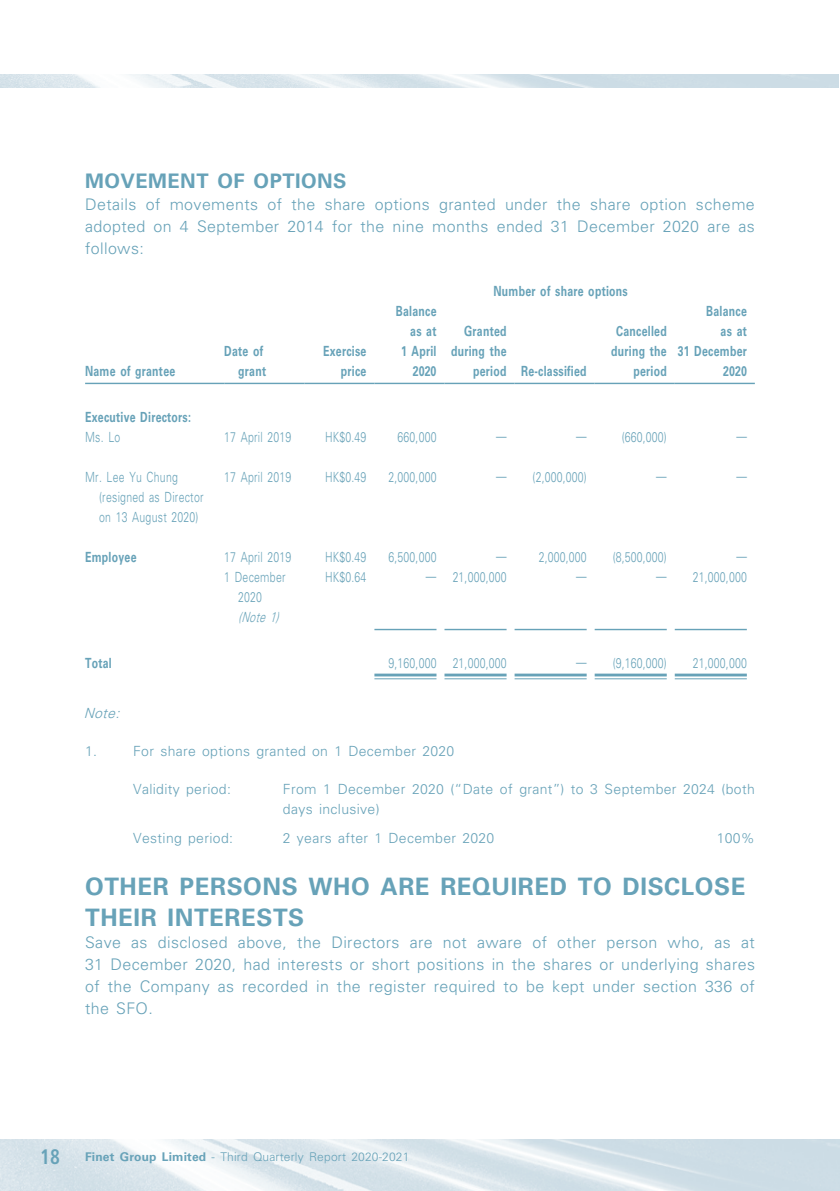
<style>
.page{position:relative;width:840px;height:1191px;background:#fff}
.page>*{position:absolute;margin:0;border:0;box-sizing:border-box;transform-origin:0 0}
._03_Title{font:700 24px/30px "Univers LT Std";letter-spacing:.025em;color:#67a2b8}
._03_H1{font:700 20px "Univers LT Std";letter-spacing:.025em;color:#67a2b8}
._01_Body_Text{font:300 16px/22px "Univers LT Std";letter-spacing:.025em;color:#67a2b8;text-align:justify}
._11_P0{font:300 16px/22px "Univers LT Std";letter-spacing:.025em;color:#67a2b8;text-align:justify}
._11_P0-2{font:300 14px "Univers LT Std";letter-spacing:.015em;color:#67a2b8;scale:.75 1}
._11_P0-3{font:700 14px/20px "Univers LT Std";letter-spacing:.025em;color:#67a2b8;text-align:right;scale:.75 1}
._15_Table_Stub{font:300 14px/20px "Univers LT Std";letter-spacing:.025em;color:#67a2b8;scale:.75 1}
._02_Note_Text{font:300 14px/20px "Univers LT Std";letter-spacing:.025em;color:#67a2b8}
._15_Table_Stub-2{font:700 14px/20px "Univers LT Std";letter-spacing:.025em;color:#67a2b8;text-align:right;scale:.75 1}
._21_IN0__Note{font:300 14px "Univers LT Std";letter-spacing:.025em;color:#67a2b8}
._29_Table_Stub__Note{font:300 14px "Univers LT Std";letter-spacing:.025em;color:#67a2b8}
._25_P0__Note{font:italic 300 14px "Univers LT Std";color:#67a2b8}
.t1{font:300 12px "Univers LT Std";letter-spacing:.015em;color:#67a2b8}
.s1{font-style:italic}
.s2{font-family:"Frutiger LT Std";font-weight:700;font-stretch:condensed;font-size:21px}
.s3{font-weight:700}
</style>
<div class="page">
<img style="left:0;top:1139px;width:839px;height:52px">
<img style="left:0;top:75px;width:838px;height:13px">
<hr style="left:85px;top:383px;width:139px;height:1px;background:#67a2b8">
<hr style="left:224px;top:383px;width:80px;height:1px;background:#67a2b8">
<hr style="left:304px;top:383px;width:70px;height:1px;background:#67a2b8">
<hr style="left:374px;top:383px;width:70px;height:1px;background:#67a2b8">
<hr style="left:444px;top:383px;width:70px;height:1px;background:#67a2b8">
<hr style="left:514px;top:383px;width:80px;height:1px;background:#67a2b8">
<hr style="left:594px;top:383px;width:80px;height:1px;background:#67a2b8">
<hr style="left:674px;top:383px;width:80px;height:1px;background:#67a2b8">
<hr style="left:374px;top:629px;width:62px;height:1px;background:#67a2b8">
<hr style="left:444px;top:629px;width:62px;height:1px;background:#67a2b8">
<hr style="left:514px;top:629px;width:72px;height:1px;background:#67a2b8">
<hr style="left:594px;top:629px;width:72px;height:1px;background:#67a2b8">
<hr style="left:674px;top:629px;width:72px;height:1px;background:#67a2b8">
<hr style="left:374px;top:673px;width:62px;height:3px;background:#67a2b8">
<hr style="left:374px;top:678px;width:62px;height:1px;background:#67a2b8">
<hr style="left:444px;top:673px;width:62px;height:3px;background:#67a2b8">
<hr style="left:444px;top:678px;width:62px;height:1px;background:#67a2b8">
<hr style="left:514px;top:673px;width:72px;height:3px;background:#67a2b8">
<hr style="left:514px;top:678px;width:72px;height:1px;background:#67a2b8">
<hr style="left:594px;top:673px;width:72px;height:3px;background:#67a2b8">
<hr style="left:594px;top:678px;width:72px;height:1px;background:#67a2b8">
<hr style="left:674px;top:673px;width:72px;height:3px;background:#67a2b8">
<hr style="left:674px;top:678px;width:72px;height:1px;background:#67a2b8">
<p class="_03_H1" style="left:85px;top:169px;width:263px">MOVEMENT OF OPTIONS</p>
<p class="_11_P0" style="left:85px;top:193px;width:671px">Details of movements of the share options granted under the share option scheme adopted on 4 September 2014 for the nine months ended 31 December 2020 are as follows:</p>
<p class="_11_P0-3" style="left:493px;top:281px;width:180px">Number of share options</p>
<p class="_15_Table_Stub-2" style="left:85px;top:361px;width:122px">Name of grantee</p>
<p class="_15_Table_Stub-2" style="left:224px;top:341px;width:57px">Date of grant</p>
<p class="_11_P0-3" style="left:323px;top:341px;width:59px">Exercise price</p>
<p class="_11_P0-3" style="left:395px;top:301px;width:56px">Balance as at<br>1 April<br>2020</p>
<p class="_11_P0-3" style="left:451px;top:321px;width:75px">Granted during the period</p>
<p class="_11_P0-3" style="left:521px;top:361px;width:89px">Re-classified</p>
<p class="_11_P0-3" style="left:611px;top:321px;width:75px">Cancelled during the period</p>
<p class="_11_P0-3" style="left:677px;top:301px;width:94px">Balance<br>as at<br>31 December<br>2020</p>
<p class="_15_Table_Stub-2" style="left:85px;top:407px;width:143px">Executive Directors:</p>
<p class="_15_Table_Stub" style="left:85px;top:427px;width:48px">Ms. Lo</p>
<p class="_15_Table_Stub" style="left:224px;top:427px;width:91px">17 April 2019</p>
<p class="_11_P0-2" style="left:325px;top:429px;width:57px">HK$0.49</p>
<p class="_11_P0-2" style="left:397px;top:429px;width:53px">660,000</p>
<p class="_11_P0-2" style="left:496px;top:427px;width:15px">—</p>
<p class="_11_P0-2" style="left:576px;top:427px;width:15px">—</p>
<p class="_11_P0-2" style="left:621px;top:429px;width:61px">(660,000)</p>
<p class="_11_P0-2" style="left:736px;top:427px;width:15px">—</p>
<p class="_15_Table_Stub" style="left:99px;top:467px;width:141px;text-indent:-14px">Mr. Lee Yu Chung (resigned as Director on 13 August 2020)</p>
<p class="_15_Table_Stub" style="left:224px;top:467px;width:91px">17 April 2019</p>
<p class="_11_P0-2" style="left:325px;top:469px;width:57px">HK$0.49</p>
<p class="_11_P0-2" style="left:388px;top:469px;width:65px">2,000,000</p>
<p class="_11_P0-2" style="left:496px;top:467px;width:15px">—</p>
<p class="_11_P0-2" style="left:532px;top:469px;width:74px">(2,000,000)</p>
<p class="_11_P0-2" style="left:656px;top:467px;width:15px">—</p>
<p class="_11_P0-2" style="left:736px;top:467px;width:15px">—</p>
<p class="_15_Table_Stub-2" style="left:85px;top:547px;width:70px">Employee</p>
<p class="_15_Table_Stub" style="left:224px;top:547px;width:91px">17 April 2019</p>
<p class="_11_P0-2" style="left:325px;top:549px;width:57px">HK$0.49</p>
<p class="_11_P0-2" style="left:388px;top:549px;width:65px">6,500,000</p>
<p class="_11_P0-2" style="left:496px;top:547px;width:15px">—</p>
<p class="_11_P0-2" style="left:538px;top:549px;width:65px">2,000,000</p>
<p class="_11_P0-2" style="left:612px;top:549px;width:74px">(8,500,000)</p>
<p class="_11_P0-2" style="left:736px;top:547px;width:15px">—</p>
<p class="_15_Table_Stub" style="left:238px;top:567px;width:65px;text-indent:-14px">1 December<br>2020 <span class="s1">(Note1)</span></p>
<p class="_11_P0-2" style="left:325px;top:569px;width:57px">HK$0.64</p>
<p class="_11_P0-2" style="left:426px;top:567px;width:15px">—</p>
<p class="_11_P0-2" style="left:452px;top:569px;width:73px">21,000,000</p>
<p class="_11_P0-2" style="left:576px;top:567px;width:15px">—</p>
<p class="_11_P0-2" style="left:656px;top:567px;width:15px">—</p>
<p class="_11_P0-2" style="left:692px;top:569px;width:73px">21,000,000</p>
<p class="_15_Table_Stub-2" style="left:85px;top:653px;width:37px">Total</p>
<p class="_11_P0-2" style="left:388px;top:655px;width:65px">9,160,000</p>
<p class="_11_P0-2" style="left:452px;top:655px;width:73px">21,000,000</p>
<p class="_11_P0-2" style="left:576px;top:653px;width:15px">—</p>
<p class="_11_P0-2" style="left:612px;top:655px;width:74px">(9,160,000)</p>
<p class="_11_P0-2" style="left:692px;top:655px;width:73px">21,000,000</p>
<p class="_25_P0__Note" style="left:84px;top:704px;width:42px">Note:</p>
<p class="_21_IN0__Note" style="left:85px;top:742px;width:13px">1.</p>
<p class="_21_IN0__Note" style="left:133px;top:742px;width:322px">For share options granted on 1 December 2020</p>
<p class="_29_Table_Stub__Note" style="left:133px;top:780px;width:99px">Validity period:</p>
<p class="_02_Note_Text" style="left:283px;top:779px;width:473px">From 1 December 2020 (“Date of grant”) to 3 September 2024 (both days inclusive)</p>
<p class="_29_Table_Stub__Note" style="left:133px;top:829px;width:101px">Vesting period:</p>
<p class="_02_Note_Text" style="left:283px;top:828px;width:213px">2 years after 1 December 2020</p>
<p class="_02_Note_Text" style="left:716px;top:828px;width:39px">100%</p>
<p class="_03_Title" style="left:85px;top:872px;width:661px">OTHER PERSONS WHO ARE REQUIRED TO DISCLOSE<br>THEIR INTERESTS</p>
<p class="_01_Body_Text" style="left:85px;top:931px;width:671px">Save as disclosed above, the Directors are not aware of other person who, as at 31 December 2020, had interests or short positions in the shares or underlying shares of the Company as recorded in the register required to be kept under section 336 of the SFO.</p>
<p class="t1" style="left:40px;top:1149px;width:371px"><span class="s2">18</span> <span class="s3">Finet Group Limited</span> - Third Quarterly Report 2020-2021</p>
</div>
